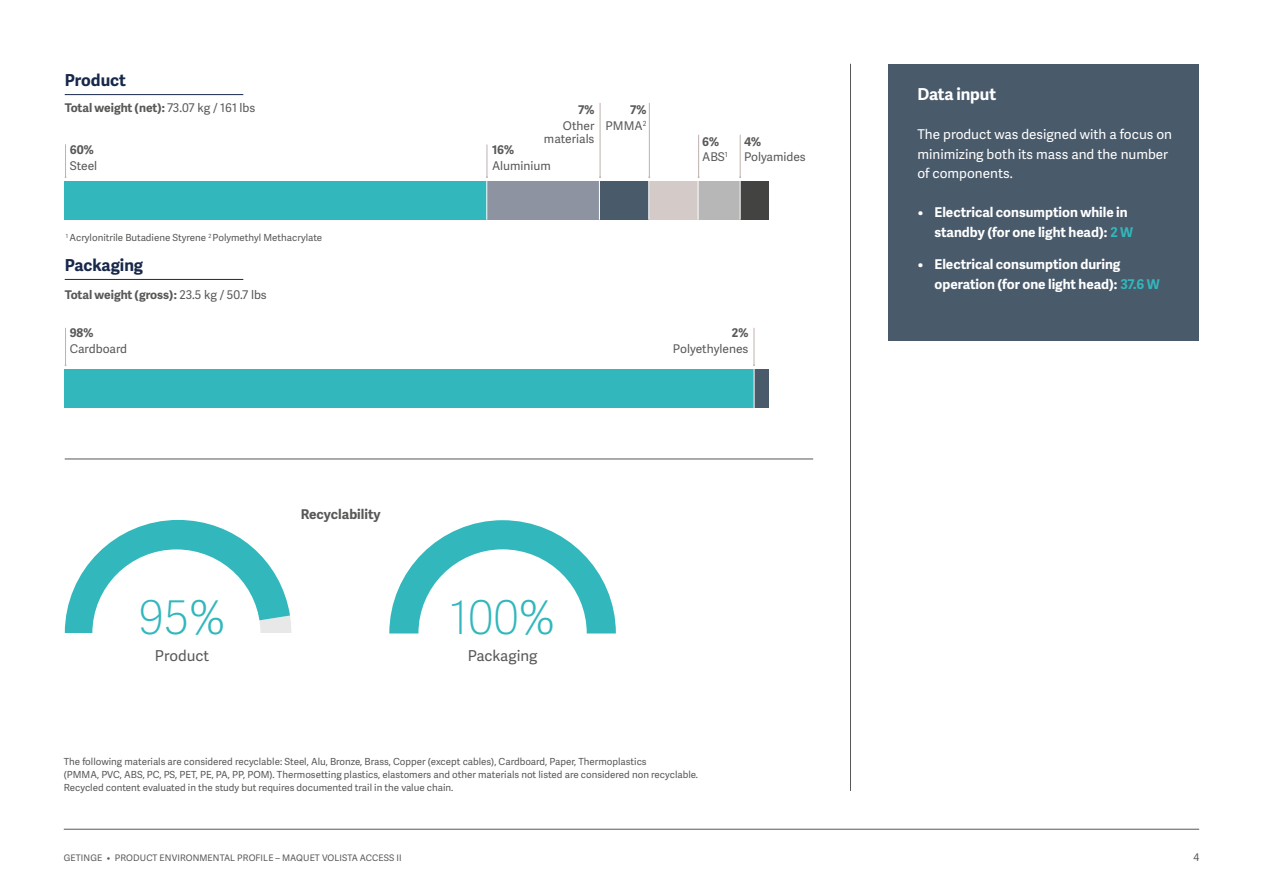
<style>
.page{position:relative;width:1263px;height:893px;background:#fff}
.page>*{position:absolute;margin:0;border:0;box-sizing:border-box;transform-origin:0 0}
.t1{font:100 46.5px "Adelle Sans";color:#31b7bc}
.t2{font:700 16.5px "Adelle Sans";color:#18284a}
.t3{font:700 16.5px "Adelle Sans";letter-spacing:-.005em;color:#fff}
.t4{font:15px "Adelle Sans";color:#595857}
.t5{font:700 13.5px/19.5px "Adelle Sans";color:#fff}
.t6{font:13.5px/19.5px "Adelle Sans";color:#fff}
.t7{font:700 13.5px "Adelle Sans";color:#595857}
.t8{font:700 12px "Adelle Sans";letter-spacing:-.005em;color:#595857}
.t9{font:12px/15.8px "Adelle Sans";color:#595857;text-align:right}
.t10{font:10.5px "Adelle Sans";color:#595857}
.t11{font:9.75px/12.8px "Adelle Sans";color:#595857}
.t12{font:9px "Adelle Sans";letter-spacing:.01em;color:#595857}
.s1{font-weight:400}
.s2{font-weight:700}
.s3{color:#31b7bc}
</style>
<div class="page">
<hr style="left:64px;top:829px;width:1135px;height:1px;background:#595857">
<hr style="left:850px;top:64px;width:1px;height:727px;background:#595857">
<svg style="left:65px;top:520px;width:227px;height:113px"></svg>
<div style="left:754px;top:369px;width:14px;height:39px;background:#495a6b"></div>
<div style="left:65px;top:369px;width:689px;height:39px;background:#31b7bc"></div>
<hr style="left:754px;top:369px;width:1px;height:39px;background:#fff">
<div style="left:740px;top:181px;width:28px;height:38px;background:#434342"></div>
<div style="left:698px;top:181px;width:42px;height:38px;background:#b8b7b7"></div>
<div style="left:649px;top:181px;width:49px;height:38px;background:#d4cac8"></div>
<div style="left:599px;top:181px;width:50px;height:38px;background:#495a6b"></div>
<div style="left:487px;top:181px;width:112px;height:38px;background:#8d93a0"></div>
<div style="left:65px;top:181px;width:422px;height:38px;background:#31b7bc"></div>
<hr style="left:599px;top:181px;width:1px;height:39px;background:#fff">
<hr style="left:486px;top:181px;width:1px;height:39px;background:#fff">
<hr style="left:648px;top:181px;width:1px;height:39px;background:#fff">
<hr style="left:740px;top:181px;width:1px;height:39px;background:#fff">
<hr style="left:698px;top:181px;width:1px;height:39px;background:#fff">
<svg style="left:389px;top:520px;width:227px;height:113px"></svg>
<hr style="left:65px;top:144px;width:1px;height:33px;background:#bfb1ac">
<hr style="left:600px;top:103px;width:1px;height:74px;background:#bfb1ac">
<hr style="left:649px;top:103px;width:1px;height:74px;background:#bfb1ac">
<hr style="left:487px;top:145px;width:1px;height:32px;background:#bfb1ac">
<hr style="left:740px;top:135px;width:1px;height:42px;background:#bfb1ac">
<hr style="left:698px;top:135px;width:1px;height:42px;background:#bfb1ac">
<hr style="left:65px;top:328px;width:1px;height:37px;background:#bfb1ac">
<hr style="left:754px;top:328px;width:1px;height:37px;background:#bfb1ac">
<hr style="left:65px;top:94px;width:178px;height:1px;background:#18284a">
<hr style="left:65px;top:279px;width:178px;height:1px;background:#18284a">
<div style="left:889px;top:64px;width:310px;height:276px;background:#495a6b"></div>
<hr style="left:65px;top:459px;width:748px;height:1px;background:#595857">
<h2 class="t2" style="left:65px;top:68px;width:63px">Product</h2>
<p class="t8" style="left:65px;top:99px;width:192px">Total weight (net): <span class="s1">73.07 kg / 161 lbs</span></p>
<p class="t8" style="left:70px;top:141px;width:25px">60%</p>
<p class="t9" style="left:70px;top:158px;width:29px">Steel</p>
<p class="t11" style="left:66px;top:232px;width:258px"><sup>1</sup> Acrylonitrile Butadiene Styrene <sup>2</sup> Polymethyl Methacrylate</p>
<h2 class="t2" style="left:65px;top:253px;width:80px">Packaging</h2>
<p class="t8" style="left:65px;top:286px;width:204px">Total weight (gross): <span class="s1">23.5 kg / 50.7 lbs</span></p>
<p class="t8" style="left:70px;top:324px;width:25px">98%</p>
<p class="t9" style="left:70px;top:341px;width:59px">Cardboard</p>
<h1 class="t1" style="left:139px;top:584px;width:88px">95%</h1>
<h3 class="t4" style="left:155px;top:647px;width:56px">Product</h3>
<h3 class="t7" style="left:301px;top:504px;width:81px">Recyclability</h3>
<p class="t8" style="left:578px;top:101px;width:18px">7%</p>
<p class="t9" style="left:544px;top:119px;width:52px;line-height:13.5px">Other materials</p>
<p class="t8" style="left:492px;top:141px;width:24px">16%</p>
<p class="t9" style="left:492px;top:158px;width:60px">Aluminium</p>
<p class="t9" style="left:605px;top:102px;width:42px"><span class="s2">7%<br></span>PMMA<sup>2</sup></p>
<p class="t9" style="left:702px;top:134px;width:27px;text-align:left"><span class="s2">6%<br></span>ABS<sup>1</sup></p>
<p class="t8" style="left:744px;top:132px;width:19px">4%</p>
<p class="t9" style="left:744px;top:150px;width:63px">Polyamides</p>
<p class="t8" style="left:732px;top:324px;width:18px">2%</p>
<p class="t9" style="left:673px;top:341px;width:77px">Polyethylenes</p>
<h1 class="t1" style="left:450px;top:584px;width:107px">100%</h1>
<h3 class="t4" style="left:468px;top:647px;width:71px">Packaging</h3>
<p class="t11" style="left:64px;top:756px;width:636px">The following materials are considered recyclable: Steel, Alu, Bronze, Brass, Copper (except cables), Cardboard, Paper, Thermoplastics<br>(PMMA, PVC, ABS, PC, PS, PET, PE, PA, PP, POM). Thermosetting plastics, elastomers and other materials not listed are considered non recyclable.<br>Recycled content evaluated in the study but requires documented trail in the value chain.</p>
<h2 class="t3" style="left:917px;top:82px;width:80px">Data input</h2>
<h3 class="t6" style="left:917px;top:125px;width:256px">The product was designed with a focus on minimizing both its mass and the number of components.</h3>
<h3 class="t5" style="left:934px;top:202px;width:200px;text-indent:-17px">• Electrical consumption while in standby (for one light head): <span class="s3">2 W</span></h3>
<h3 class="t5" style="left:934px;top:254px;width:227px;text-indent:-17px">• Electrical consumption during operation (for one light head): <span class="s3">37.6 W</span></h3>
<p class="t12" style="left:64px;top:853px;width:339px">GETINGE • PRODUCT ENVIRONMENTAL PROFILE – MAQUET VOLISTA ACCESS II</p>
<p class="t10" style="left:1193px;top:851px;width:7px">4</p>
</div>
